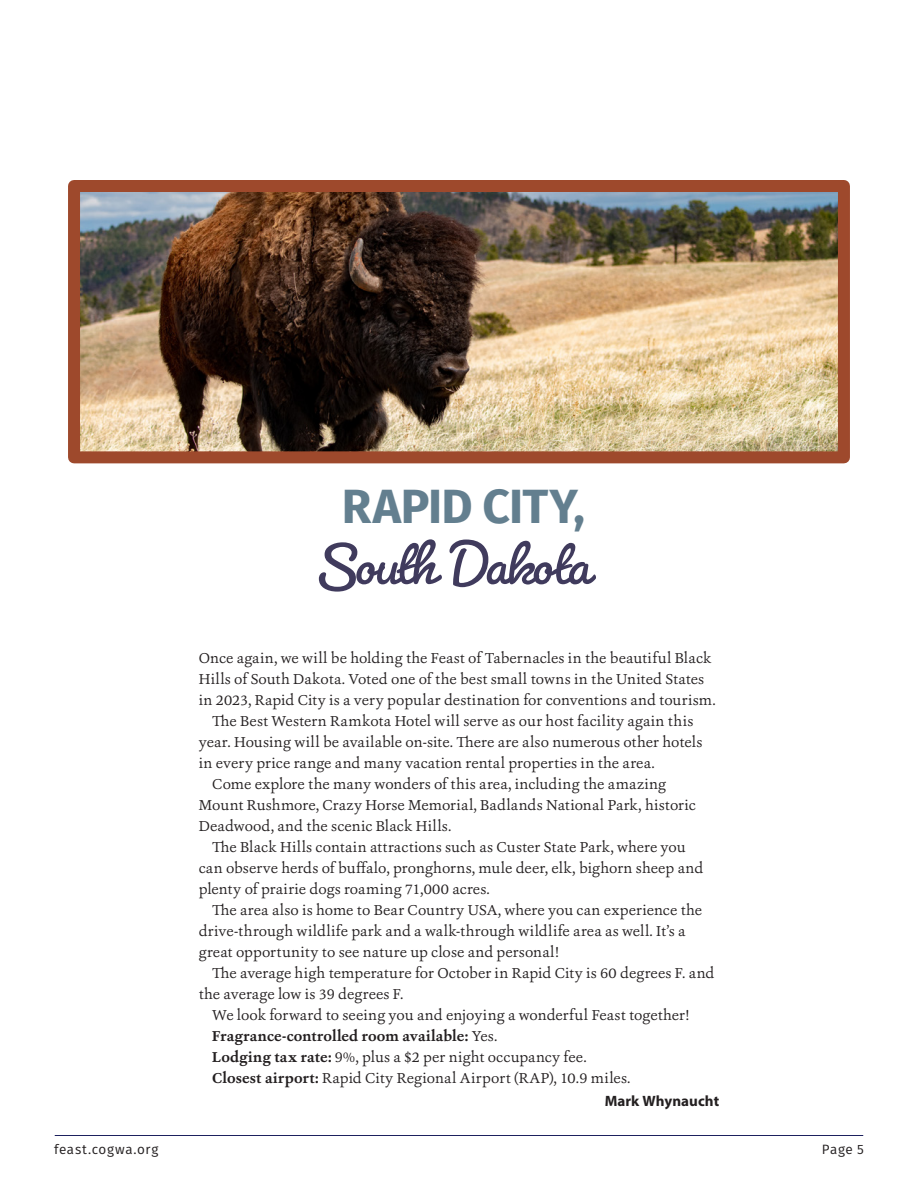
<style>
.page{position:relative;width:918px;height:1188px;background:#fff}
.page>*{position:absolute;margin:0;border:0;box-sizing:border-box;transform-origin:0 0}
.Potluck_headline_Small{font:66px "Pacifico";letter-spacing:-.035em;color:#403b5d}
.Potluck_headline_Small-2{font:700 48px "Fira Sans";letter-spacing:-.02em;color:#637f8f}
.Regular_paragraph{font:15px/21px "Ashbury";letter-spacing:.01em;color:#231f20}
.Lead_paragraph{font:15px/21px "Ashbury";letter-spacing:.01em;color:#231f20}
.Regular_paragraph-2{font:700 15px "Ashbury";color:#231f20}
.BYLINE{font:700 15px "Myriad Pro";letter-spacing:.005em;color:#231f20}
.t1{font:13.5px "Fira Sans";letter-spacing:.045em;color:#231f20}
.s1{font-weight:400}
.s2{font-weight:700}
</style>
<div class="page">
<hr style="left:55px;top:1135px;width:808px;height:1px;background:#1d215e">
<img style="left:81px;top:193px;width:756px;height:257px">
<div style="left:68px;top:180px;width:782px;height:283px;border:12px solid #9e492c"></div>
<p class="Potluck_headline_Small-2" style="left:342px;top:466px;width:245px">RAPID CITY,</p>
<p class="Potluck_headline_Small" style="left:316px;top:523px;width:276px">South Dakota</p>
<p class="Lead_paragraph" style="left:199px;top:647px;width:519px">Once again, we will be holding the Feast of Tabernacles in the beautiful Black<br>Hills of South Dakota. Voted one of the best small towns in the United States in 2023, Rapid City is a very popular destination for conventions and tourism.</p>
<p class="Regular_paragraph" style="left:199px;top:710px;width:505px;text-indent:14px">The Best Western Ramkota Hotel will serve as our host facility again this year. Housing will be available on-site. There are also numerous other hotels in every price range and many vacation rental properties in the area.</p>
<p class="Regular_paragraph" style="left:199px;top:773px;width:499px;text-indent:14px">Come explore the many wonders of this area, including the amazing<br>Mount Rushmore, Crazy Horse Memorial, Badlands National Park, historic<br>Deadwood, and the scenic Black Hills.</p>
<p class="Regular_paragraph" style="left:199px;top:836px;width:506px;text-indent:14px">The Black Hills contain attractions such as Custer State Park, where you can observe herds of buffalo, pronghorns, mule deer, elk, bighorn sheep and plenty of prairie dogs roaming 71,000 acres.</p>
<p class="Regular_paragraph" style="left:199px;top:899px;width:505px;text-indent:14px">The area also is home to Bear Country USA, where you can experience the drive-through wildlife park and a walk-through wildlife area as well. It’s a great opportunity to see nature up close and personal!</p>
<p class="Regular_paragraph" style="left:199px;top:962px;width:517px;text-indent:14px">The average high temperature for October in Rapid City is 60 degrees F. and the average low is 39 degrees F.</p>
<p class="Regular_paragraph" style="left:212px;top:1004px;width:479px">We look forward to seeing you and enjoying a wonderful Feast together!</p>
<p class="Regular_paragraph-2" style="left:212px;top:1026px;width:287px">Fragrance-controlled room available: <span class="s1">Yes.</span></p>
<p class="Regular_paragraph" style="left:212px;top:1046px;width:376px"><span class="s2">Lodging tax rate:</span> 9%, plus a $2 per night occupancy fee.</p>
<p class="Regular_paragraph" style="left:212px;top:1067px;width:420px"><span class="s2">Closest airport:</span> Rapid City Regional Airport (RAP), 10.9 miles.</p>
<p class="BYLINE" style="left:605px;top:1091px;width:116px">Mark Whynaucht</p>
<p class="t1" style="left:54px;top:1139px;width:106px">feast.cogwa.org</p>
<p class="t1" style="left:822px;top:1139px;width:44px">Page 5</p>
</div>
